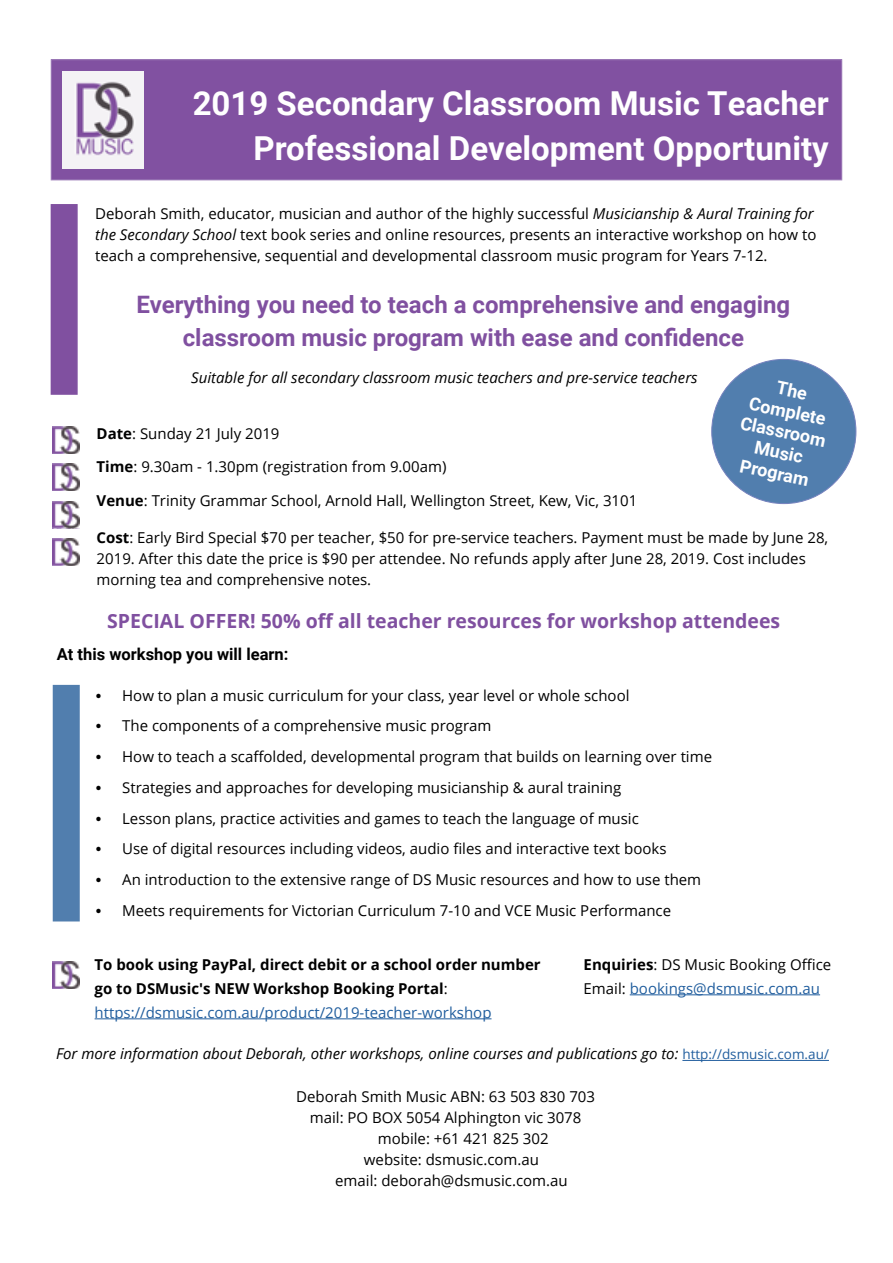
<style>
.page{position:relative;width:893px;height:1263px;background:#fff}
.page>*{position:absolute;margin:0;border:0;box-sizing:border-box;transform-origin:0 0}
.t1{font:700 33px/45px "Roboto";color:#fff;text-align:right}
.t2{font:700 24px/33px "Roboto";color:#8050a0;text-align:center}
.t3{font:700 19.5px "Open Sans";color:#8050a0}
.t4{font:700 18px/21px "Roboto";color:#fff;text-align:center}
.t5{font:700 16.5px "Roboto";color:#000}
.t6{font:15px/21px "Open Sans";color:#000}
.t7{font:italic 15px "Open Sans";color:#000}
.t8{font:700 15px/24px "Open Sans";color:#000}
.s1{font-style:italic}
.s2{font-weight:700}
.s3{font-family:"Bookman Old Style"}
.s4{font-weight:400}
.s5{font-weight:400;color:#215e9e}
.s6{color:#215e9e}
.s7{font-style:normal;font-size:13.5px;color:#215e9e}
</style>
<div class="page">
<div style="left:51px;top:204px;width:27px;height:191px;background:#8050a0;border:2px solid #8050a0"></div>
<hr style="left:682px;top:1060px;width:147px;height:1px;background:#215e9e">
<div style="left:51px;top:60px;width:791px;height:120px;background:#8151a1"></div>
<div style="left:51px;top:60px;width:791px;height:120px;border:1px solid #a181bb"></div>
<img style="left:53px;top:427px;width:26px;height:27px">
<img style="left:53px;top:464px;width:26px;height:27px">
<img style="left:53px;top:501px;width:26px;height:27px">
<img style="left:53px;top:539px;width:26px;height:27px">
<img style="left:63px;top:72px;width:81px;height:96px">
<hr style="left:630px;top:994px;width:190px;height:1px;background:#215e9e">
<hr style="left:95px;top:1018px;width:396px;height:1px;background:#215e9e">
<img style="left:53px;top:961px;width:26px;height:27px">
<div style="left:53px;top:685px;width:27px;height:236px;background:#517eae;border:2px solid #517eae"></div>
<div style="left:712px;top:359px;width:144px;height:145px;background:#517eae;border-radius:50%"></div>
<h1 class="t1" style="left:193px;top:79px;width:638px">2019 Secondary Classroom Music Teacher<br>Professional Development Opportunity</h1>
<p class="t6" style="left:95px;top:203px;width:723px">Deborah Smith, educator, musician and author of the highly successful <span class="s1">Musicianship &amp; Aural Training for the Secondary School</span> text book series and online resources, presents an interactive workshop on how to teach a comprehensive, sequential and developmental classroom music program for Years 7-12.</p>
<h2 class="t2" style="left:137px;top:287px;width:655px">Everything you need to teach a comprehensive and engaging classroom music program with ease and confidence</h2>
<p class="t7" style="left:191px;top:367px;width:508px">Suitable for all secondary classroom music teachers and pre-service teachers</p>
<p class="t4" style="left:752px;top:370px;width:88px;rotate:12deg">The<br>Complete<br>Classroom<br>Music<br>Program</p>
<p class="t6" style="left:97px;top:422px;width:184px"><span class="s2">Date</span>: Sunday 21 July 2019</p>
<p class="t6" style="left:97px;top:456px;width:351px"><span class="s2">Time</span>: 9.30am - 1.30pm (registration from 9.00am)</p>
<p class="t6" style="left:97px;top:490px;width:542px"><span class="s2">Venue</span>: Trinity Grammar School, Arnold Hall, Wellington Street, Kew, Vic, 3101</p>
<p class="t6" style="left:97px;top:527px;width:733px"><span class="s2">Cost</span>: Early Bird Special $70 per teacher, $50 for pre-service teachers. Payment must be made by June 28,<br>2019. After this date the price is $90 per attendee. No refunds apply after June 28, 2019. Cost includes morning tea and comprehensive notes.</p>
<h3 class="t3" style="left:107px;top:607px;width:675px">SPECIAL OFFER! 50% off all teacher resources for workshop attendees</h3>
<p class="t5" style="left:57px;top:643px;width:233px">At this workshop you will learn:</p>
<p class="t6" style="left:95px;top:684px;width:536px"><span class="s3">•</span> How to plan a music curriculum for your class, year level or whole school</p>
<p class="t6" style="left:95px;top:715px;width:398px"><span class="s3">•</span> The components of a comprehensive music program</p>
<p class="t6" style="left:95px;top:746px;width:618px"><span class="s3">•</span> How to teach a scaffolded, developmental program that builds on learning over time</p>
<p class="t6" style="left:95px;top:776px;width:528px"><span class="s3">•</span> Strategies and approaches for developing musicianship &amp; aural training</p>
<p class="t6" style="left:95px;top:807px;width:545px"><span class="s3">•</span> Lesson plans, practice activities and games to teach the language of music</p>
<p class="t6" style="left:95px;top:838px;width:573px"><span class="s3">•</span> Use of digital resources including videos, audio files and interactive text books</p>
<p class="t6" style="left:95px;top:869px;width:607px"><span class="s3">•</span> An introduction to the extensive range of DS Music resources and how to use them</p>
<p class="t6" style="left:95px;top:899px;width:577px"><span class="s3">•</span> Meets requirements for Victorian Curriculum 7-10 and VCE Music Performance</p>
<p class="t8" style="left:95px;top:952px;width:448px">To book using PayPal, direct debit or a school order number go to DSMusic's NEW Workshop Booking Portal<span class="s4">: </span><span class="s5">https://dsmusic.com.au/product/2019-teacher-workshop</span></p>
<p class="t6" style="left:584px;top:952px;width:249px;line-height:24px"><span class="s2">Enquiries</span>: DS Music Booking Office<br>Email: <span class="s6">bookings@dsmusic.com.au</span></p>
<p class="t7" style="left:56px;top:1044px;width:774px">For more information about Deborah, other workshops, online courses and publications go to: <span class="s7">http://dsmusic.com.au/</span></p>
<p class="t6" style="left:296px;top:1086px;width:300px">Deborah Smith Music ABN: 63 503 830 703</p>
<p class="t6" style="left:310px;top:1107px;width:273px">mail: PO BOX 5054 Alphington vic 3078</p>
<p class="t6" style="left:378px;top:1128px;width:172px">mobile: +61 421 825 302</p>
<p class="t6" style="left:364px;top:1149px;width:177px">website: dsmusic.com.au</p>
<p class="t6" style="left:335px;top:1170px;width:234px">email: deborah@dsmusic.com.au</p>
</div>
